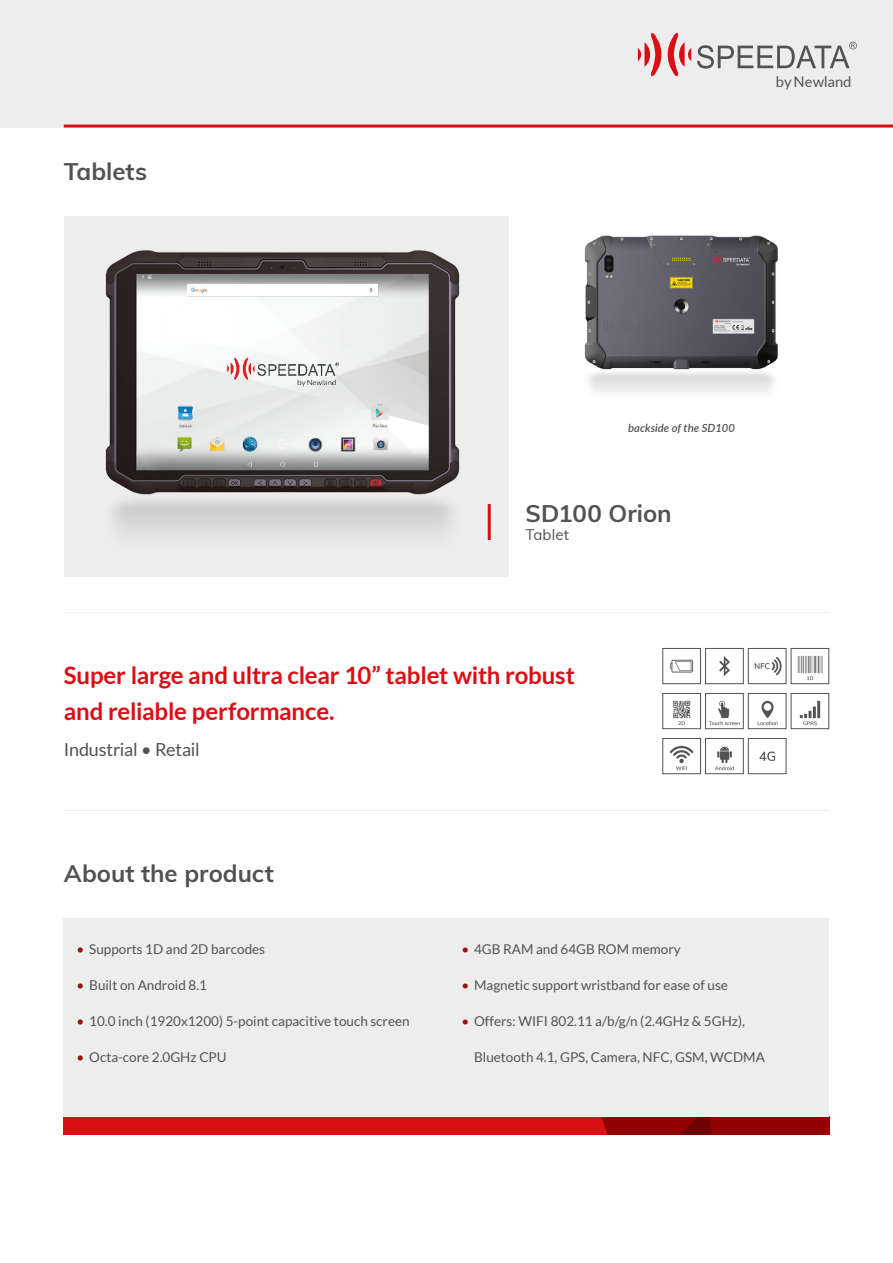
<style>
.page{position:relative;width:893px;height:1263px;background:#fff}
.page>*{position:absolute;margin:0;border:0;box-sizing:border-box;transform-origin:0 0}
.t1{font:700 24px/36px "Lato";letter-spacing:-.01em;color:#db0e15}
.t2{font:700 24px "Muli";color:#525251}
.t3{font:18px "Lato";letter-spacing:-.015em;color:#525251}
.t4{font:15px "Muli";letter-spacing:.01em;color:#525251}
.t5{font:14.7px "Lato";color:#525251}
.t6{font:13.5px "Lato";color:#525251}
.t7{font:italic 600 11.25px "Lato";color:#525251}
.s1{color:#981108}
</style>
<div class="page">
<div style="left:0;top:0;width:893px;height:128px;background:#ededed"></div>
<hr style="left:64px;top:125px;width:829px;height:3px;background:#db0e15">
<svg style="left:638px;top:33px;width:23px;height:43px"></svg>
<svg style="left:668px;top:33px;width:23px;height:43px"></svg>
<svg style="left:697px;top:42px;width:160px;height:27px"></svg>
<svg style="left:64px;top:1116px;width:765px;height:18px;background:#c7171b"></svg>
<img style="left:584px;top:235px;width:194px;height:157px">
<img style="left:65px;top:216px;width:436px;height:360px">
<div style="left:64px;top:918px;width:765px;height:198px;background:#ededed"></div>
<hr style="left:488px;top:504px;width:3px;height:36px;background:#db0e15">
<hr style="left:64px;top:612px;width:765px;height:1px;background:#ededed">
<hr style="left:64px;top:810px;width:765px;height:1px;background:#ededed">
<img style="left:673px;top:700px;width:18px;height:26px">
<div style="left:662px;top:693px;width:39px;height:36px;border:1px solid #525251"></div>
<img style="left:799px;top:700px;width:22px;height:26px">
<div style="left:791px;top:693px;width:38px;height:36px;border:1px solid #525251"></div>
<img style="left:797px;top:655px;width:26px;height:26px">
<div style="left:791px;top:648px;width:38px;height:36px;border:1px solid #525251"></div>
<img style="left:754px;top:657px;width:28px;height:19px">
<div style="left:748px;top:648px;width:38px;height:36px;border:1px solid #525251"></div>
<img style="left:715px;top:746px;width:19px;height:25px">
<div style="left:705px;top:738px;width:39px;height:36px;border:1px solid #525251"></div>
<img style="left:759px;top:751px;width:17px;height:10px">
<div style="left:748px;top:738px;width:38px;height:36px;border:1px solid #525251"></div>
<img style="left:719px;top:656px;width:11px;height:20px">
<div style="left:705px;top:648px;width:39px;height:36px;border:1px solid #525251"></div>
<img style="left:757px;top:700px;width:21px;height:26px">
<div style="left:748px;top:693px;width:38px;height:36px;border:1px solid #525251"></div>
<img style="left:669px;top:745px;width:25px;height:26px">
<div style="left:662px;top:738px;width:39px;height:36px;border:1px solid #525251"></div>
<img style="left:670px;top:659px;width:24px;height:14px">
<div style="left:662px;top:648px;width:39px;height:36px;border:1px solid #525251"></div>
<img style="left:709px;top:700px;width:31px;height:26px">
<div style="left:705px;top:693px;width:39px;height:36px;border:1px solid #525251"></div>
<h1 class="t2" style="left:64px;top:154px;width:85px">Tablets</h1>
<p class="t5" style="left:776px;top:71px;width:77px">by Newland</p>
<p class="t7" style="left:628px;top:420px;width:108px">backside of the SD100</p>
<h1 class="t2" style="left:525px;top:496px;width:148px">SD100 Orion</h1>
<p class="t4" style="left:525px;top:524px;width:45px">Tablet</p>
<h1 class="t1" style="left:64px;top:657px;width:513px">Super large and ultra clear 10” tablet with robust and reliable performance.</h1>
<h2 class="t3" style="left:64px;top:739px;width:137px">Industrial • Retail</h2>
<h1 class="t2" style="left:64px;top:856px;width:211px">About the product</h1>
<p class="t6" style="left:77px;top:942px;width:190px"><span class="s1">•</span> Supports 1D and 2D barcodes</p>
<p class="t6" style="left:77px;top:978px;width:132px"><span class="s1">•</span> Built on Android 8.1</p>
<p class="t6" style="left:77px;top:1014px;width:335px"><span class="s1">•</span> 10.0 inch (1920x1200) 5-point capacitive touch screen</p>
<p class="t6" style="left:77px;top:1050px;width:152px"><span class="s1">•</span> Octa-core 2.0GHz CPU</p>
<p class="t6" style="left:461px;top:942px;width:221px"><span class="s1">•</span> 4GB RAM and 64GB ROM memory</p>
<p class="t6" style="left:461px;top:978px;width:268px"><span class="s1">•</span> Magnetic support wristband for ease of use</p>
<p class="t6" style="left:461px;top:1014px;width:285px"><span class="s1">•</span> Offers: WIFI 802.11 a/b/g/n (2.4GHz &amp; 5GHz),</p>
<p class="t6" style="left:474px;top:1050px;width:292px">Bluetooth 4.1, GPS, Camera, NFC, GSM, WCDMA</p>
</div>
